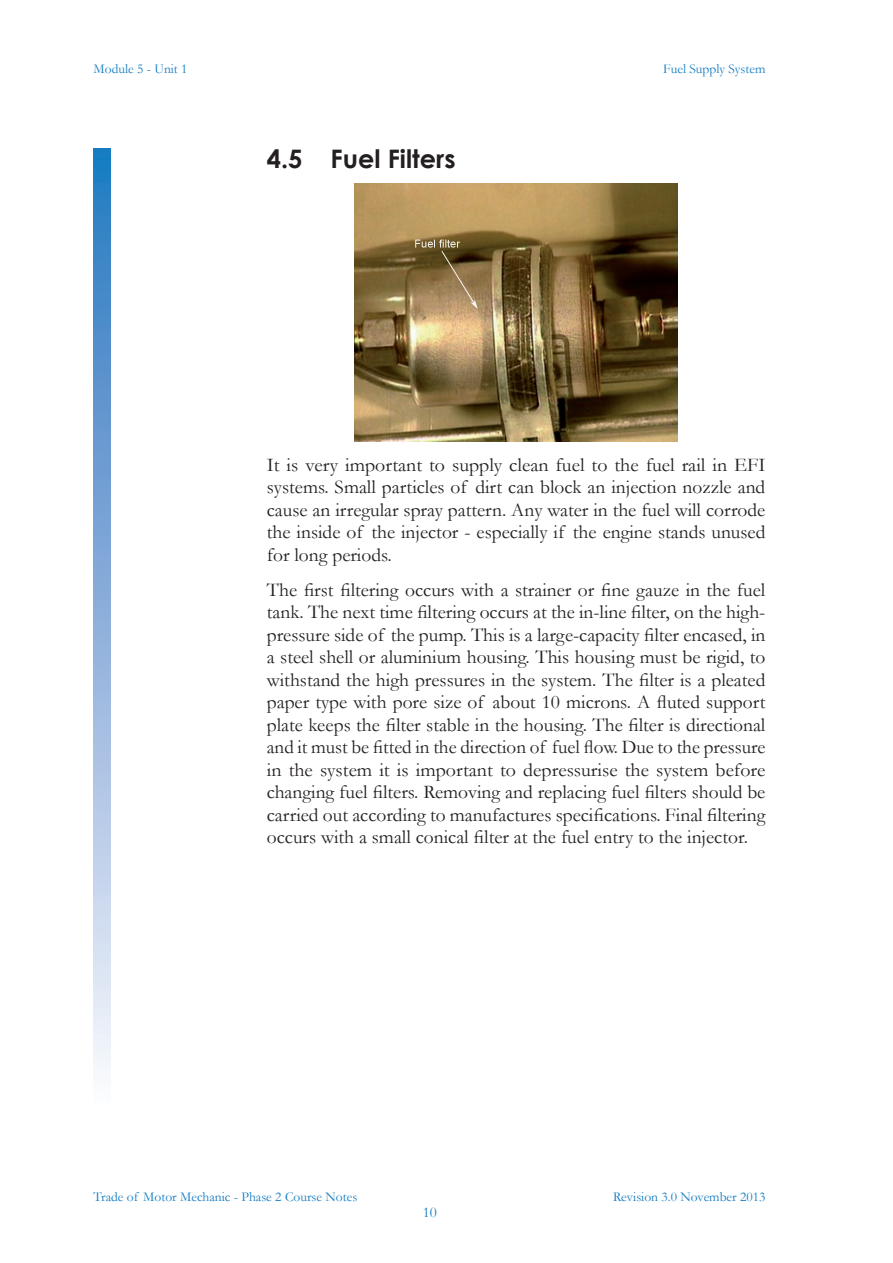
<style>
.page{position:relative;width:893px;height:1263px;background:#fff}
.page>*{position:absolute;margin:0;border:0;box-sizing:border-box;transform-origin:0 0}
.t1{font:700 25.5px "Century Gothic";color:#231f20}
.t2{font:19.5px/22.5px "Garamond";color:#231f20;text-align:justify}
.t3{font:15px "Garamond";color:#127cc1}
.t4{font:13.5px "Garamond";color:#127cc1}
</style>
<div class="page">
<div style="left:94px;top:149px;width:17px;height:961px;background:linear-gradient(to bottom,#2374bf,#fcf5fc)"></div>
<img style="left:354px;top:183px;width:324px;height:259px">
<p class="t4" style="left:94px;top:59px;width:96px">Module 5 - Unit 1</p>
<h1 class="t1" style="left:267px;top:139px;width:190px">4.5 Fuel Filters</h1>
<p class="t4" style="left:663px;top:59px;width:104px">Fuel Supply System</p>
<p class="t2" style="left:267px;top:453px;width:500px">It is very important to supply clean fuel to the fuel rail in EFI systems. Small particles of dirt can block an injection nozzle and cause an irregular spray pattern. Any water in the fuel will corrode the inside of the injector - especially if the engine stands unused for long periods.</p>
<p class="t2" style="left:267px;top:578px;width:500px">The first filtering occurs with a strainer or fine gauze in the fuel tank. The next time filtering occurs at the in-line filter, on the high&shy;pressure side of the pump. This is a large-capacity filter encased, in a steel shell or aluminium housing. This housing must be rigid, to withstand the high pressures in the system. The filter is a pleated paper type with pore size of about 10 microns. A fluted support plate keeps the filter stable in the housing. The filter is directional and it must be fitted in the direction of fuel flow. Due to the pressure in the system it is important to depressurise the system before changing fuel filters. Removing and replacing fuel filters should be carried out according to manufactures specifications. Final filtering occurs with a small conical filter at the fuel entry to the injector.</p>
<p class="t4" style="left:94px;top:1188px;width:265px">Trade of Motor Mechanic - Phase 2 Course Notes</p>
<p class="t3" style="left:423px;top:1202px;width:16px">10</p>
<p class="t4" style="left:613px;top:1187px;width:154px">Revision 3.0 November 2013</p>
</div>
